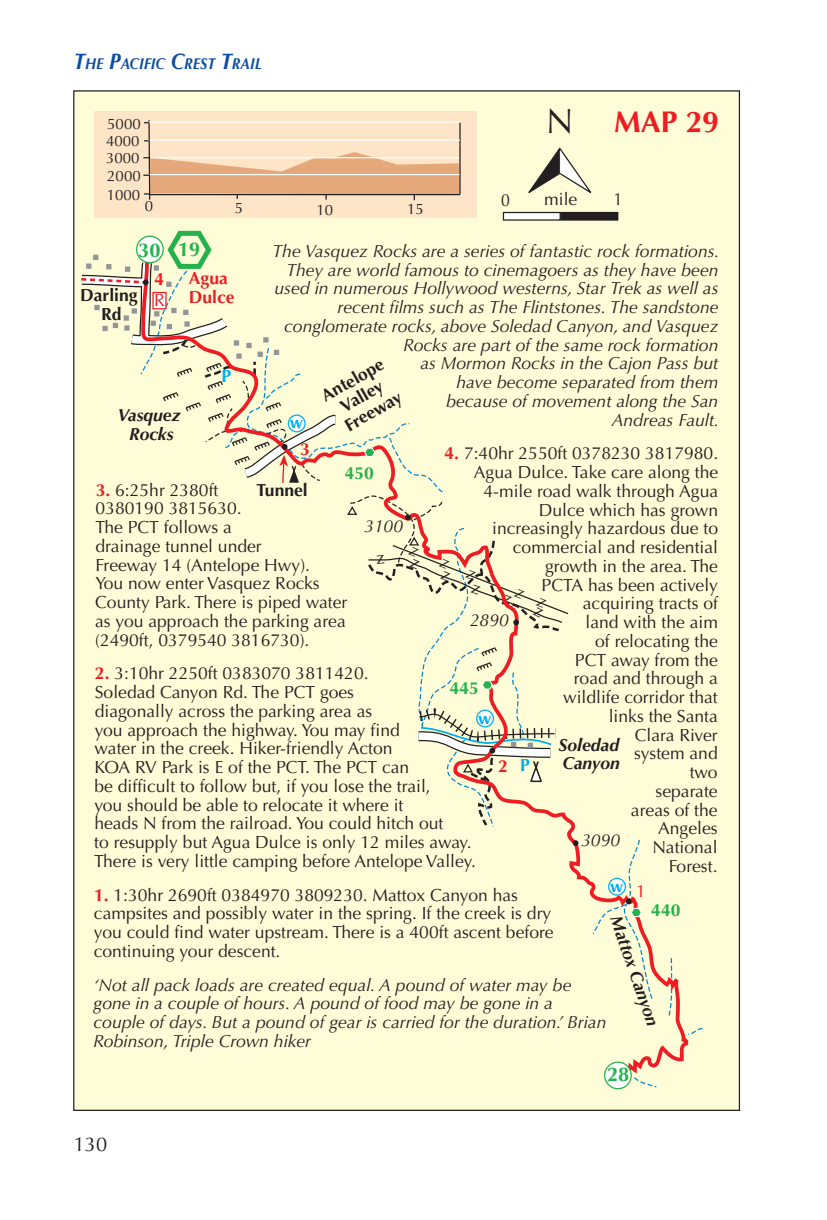
<style>
.page{position:relative;width:827px;height:1220px;background:#fff}
.page>*{position:absolute;margin:0;border:0;box-sizing:border-box;transform-origin:0 0}
.t1{font:35px "Optima";color:#231f20}
.t2{font:700 30px "Optima";color:#ee1d23}
.t3{font:700 20px "Optima";color:#23b24b}
.t4{font:20px "Optima LT Pro";color:#231f20}
.t5{font:17.5px/18.8px "Optima";color:#231f20}
.t6{font:italic 17.5px/18.8px "Optima";color:#231f20}
.t7{font:italic 700 17.5px/18.8px "Optima";color:#231f20;text-align:center}
.t8{font:700 17.5px/18.8px "Optima";color:#231f20;text-align:center}
.t9{font:700 17.5px "Optima";color:#ee1d23}
.t10{font:700 17.5px "Optima";color:#23b24b}
.t11{font:17.5px "Optima";color:#ee1d23}
.t12{font:700 17.5px "Optima";color:#00aeef}
.t13{font:17.5px "Optima";color:#231f20;scale:.9 1}
.t14{font:700 17px "Optima";color:#00aeef}
.t15{font:italic 700 15.75px "Optima LT Pro";color:#0d4da1;scale:.9 1}
.t16{font:15px "Optima";color:#231f20}
.s1{font-size:22.5px}
.s2{font-weight:700;color:#ee1d23}
</style>
<div class="page">
<div style="left:74px;top:91px;width:665px;height:1019px;background:#fffcd8"></div>
<svg style="left:691px;top:1028px;width:12px;height:6px"></svg>
<svg style="left:634px;top:1077px;width:23px;height:11px"></svg>
<div style="left:604px;top:1062px;width:27px;height:26px;background:#fff;border-radius:50%"></div>
<div style="left:603px;top:1061px;width:28px;height:28px;border:1px solid #23b24b;border-radius:50%"></div>
<svg style="left:572px;top:840px;width:6px;height:6px"></svg>
<svg style="left:591px;top:840px;width:62px;height:159px"></svg>
<div style="left:503px;top:212px;width:57px;height:8px;background:#fff"></div>
<div style="left:502px;top:212px;width:58px;height:9px;border:1px solid #231f20"></div>
<svg style="left:528px;top:147px;width:63px;height:46px"></svg>
<div style="left:560px;top:212px;width:57px;height:8px;background:#231f20"></div>
<div style="left:560px;top:212px;width:58px;height:9px;border:1px solid #231f20"></div>
<div style="left:94px;top:111px;width:382px;height:107px;background:#fee5c8"></div>
<hr style="left:148px;top:120px;width:2px;height:75px;background:#231f20">
<hr style="left:459px;top:145px;width:1px;height:50px;background:#231f20">
<svg style="left:459px;top:123px;width:1px;height:22px"></svg>
<svg style="left:143px;top:152px;width:316px;height:48px"></svg>
<hr style="left:149px;top:121px;width:310px;height:2px;background:#fff">
<hr style="left:149px;top:140px;width:310px;height:1px;background:#fff">
<hr style="left:150px;top:157px;width:308px;height:1px;background:#fff">
<hr style="left:149px;top:174px;width:310px;height:1px;background:#fff">
<svg style="left:74px;top:228px;width:495px;height:600px"></svg>
<p class="t15" style="left:74px;top:54px;width:210px"><span class="s1">T</span>HE <span class="s1">P</span>ACIFIC <span class="s1">C</span>REST <span class="s1">T</span>RAIL</p>
<p class="t16" style="left:107px;top:115px;width:35px">5000</p>
<p class="t16" style="left:106px;top:133px;width:35px">4000</p>
<p class="t16" style="left:106px;top:150px;width:35px">3000</p>
<p class="t16" style="left:107px;top:167px;width:35px">2000</p>
<p class="t16" style="left:107px;top:186px;width:35px">1000</p>
<p class="t16" style="left:145px;top:198px;width:10px">0</p>
<p class="t16" style="left:235px;top:200px;width:10px">5</p>
<p class="t16" style="left:316px;top:201px;width:18px">10</p>
<p class="t16" style="left:407px;top:200px;width:18px">15</p>
<h1 class="t1" style="left:546px;top:101px;width:29px">N</h1>
<h2 class="t2" style="left:613px;top:104px;width:107px">MAP 29</h2>
<p class="t13" style="left:501px;top:190px;width:11px">0</p>
<p class="t5" style="left:544px;top:190px;width:35px">mile</p>
<p class="t13" style="left:613px;top:189px;width:11px">1</p>
<p class="t3" style="left:178px;top:238px;width:24px">19</p>
<p class="t3" style="left:138px;top:238px;width:24px">30</p>
<p class="t6" style="left:272px;top:242px;width:448px;text-align:right">The Vasquez Rocks are a series of fantastic rock formations.<br>They are world famous to cinemagoers as they have been used in numerous Hollywood westerns, Star Trek as well as recent films such as The Flintstones. The sandstone conglomerate rocks, above Soledad Canyon, and Vasquez Rocks are part of the same rock formation<br>as Mormon Rocks in the Cajon Pass but<br>have become separated from them<br>because of movement along the San<br>Andreas Fault.</p>
<p class="t5" style="left:444px;top:444px;width:275px;text-align:right"><span class="s2">4.</span> 7:40hr 2550ft 0378230 3817980.<br>Agua Dulce. Take care along the<br>4-mile road walk through Agua<br>Dulce which has grown increasingly hazardous due to commercial and residential<br>growth in the area. The<br>PCTA has been actively<br>acquiring tracts of<br>land with the aim<br>of relocating the<br>PCT away from the<br>road and through a<br>wildlife corridor that<br>links the Santa<br>Clara River<br>system and<br>two<br>separate<br>areas of the<br>Angeles<br>National<br>Forest.</p>
<p class="t9" style="left:154px;top:269px;width:11px">4</p>
<p class="t9" style="left:189px;top:268px;width:40px">Agua</p>
<p class="t8" style="left:80px;top:286px;width:59px">Darling</p>
<p class="t9" style="left:189px;top:287px;width:47px">Dulce</p>
<p class="t8" style="left:101px;top:305px;width:22px">Rd</p>
<p class="t11" style="left:154px;top:290px;width:12px">R</p>
<p class="t8" style="left:318px;top:389px;width:71px;rotate:-30deg">Antelope<br>Valley<br>Freeway</p>
<p class="t12" style="left:221px;top:366px;width:11px">P</p>
<p class="t7" style="left:117px;top:406px;width:65px">Vasquez<br>Rocks</p>
<p class="t14" style="left:290px;top:413px;width:15px">w</p>
<p class="t9" style="left:300px;top:439px;width:11px">3</p>
<p class="t10" style="left:344px;top:462px;width:31px">450</p>
<p class="t5" style="left:95px;top:480px;width:253px"><span class="s2">3.</span> 6:25hr 2380ft<br>0380190 3815630.<br>The PCT follows a<br>drainage tunnel under<br>Freeway 14 (Antelope Hwy).<br>You now enter Vasquez Rocks<br>County Park. There is piped water as you approach the parking area (2490ft, 0379540 3816730).</p>
<p class="t5" style="left:94px;top:664px;width:383px"><span class="s2">2.</span> 3:10hr 2250ft 0383070 3811420.<br>Soledad Canyon Rd. The PCT goes<br>diagonally across the parking area as<br>you approach the highway. You may find<br>water in the creek. Hiker-friendly Acton<br>KOA RV Park is E of the PCT. The PCT can<br>be difficult to follow but, if you lose the trail,<br>you should be able to relocate it where it<br>heads N from the railroad. You could hitch out<br>to resupply but Agua Dulce is only 12 miles away.<br>There is very little camping before Antelope Valley.</p>
<p class="t5" style="left:94px;top:885px;width:461px"><span class="s2">1.</span> 1:30hr 2690ft 0384970 3809230. Mattox Canyon has campsites and possibly water in the spring. If the creek is dry you could find water upstream. There is a 400ft ascent before continuing your descent.</p>
<p class="t6" style="left:93px;top:975px;width:514px">‘Not all pack loads are created equal. A pound of water may be gone in a couple of hours. A pound of food may be gone in a couple of days. But a pound of gear is carried for the duration.’ Brian Robinson, Triple Crown hiker</p>
<p class="t8" style="left:256px;top:480px;width:53px">Tunnel</p>
<p class="t6" style="left:364px;top:517px;width:40px">3100</p>
<p class="t6" style="left:469px;top:611px;width:40px">2890</p>
<p class="t10" style="left:449px;top:677px;width:31px">445</p>
<p class="t14" style="left:478px;top:708px;width:15px">w</p>
<p class="t7" style="left:558px;top:735px;width:63px;text-align:left">Soledad<br>Canyon</p>
<p class="t12" style="left:519px;top:755px;width:11px">P</p>
<p class="t9" style="left:497px;top:756px;width:11px">2</p>
<p class="t6" style="left:581px;top:831px;width:40px">3090</p>
<p class="t14" style="left:610px;top:876px;width:15px">w</p>
<p class="t11" style="left:636px;top:881px;width:11px">1</p>
<p class="t10" style="left:651px;top:900px;width:31px">440</p>
<p class="t7" style="left:624px;top:913px;width:117px;rotate:71deg">Mattox Canyon</p>
<p class="t4" style="left:74px;top:1131px;width:35px">130</p>
<p class="t3" style="left:606px;top:1063px;width:24px">28</p>
</div>
